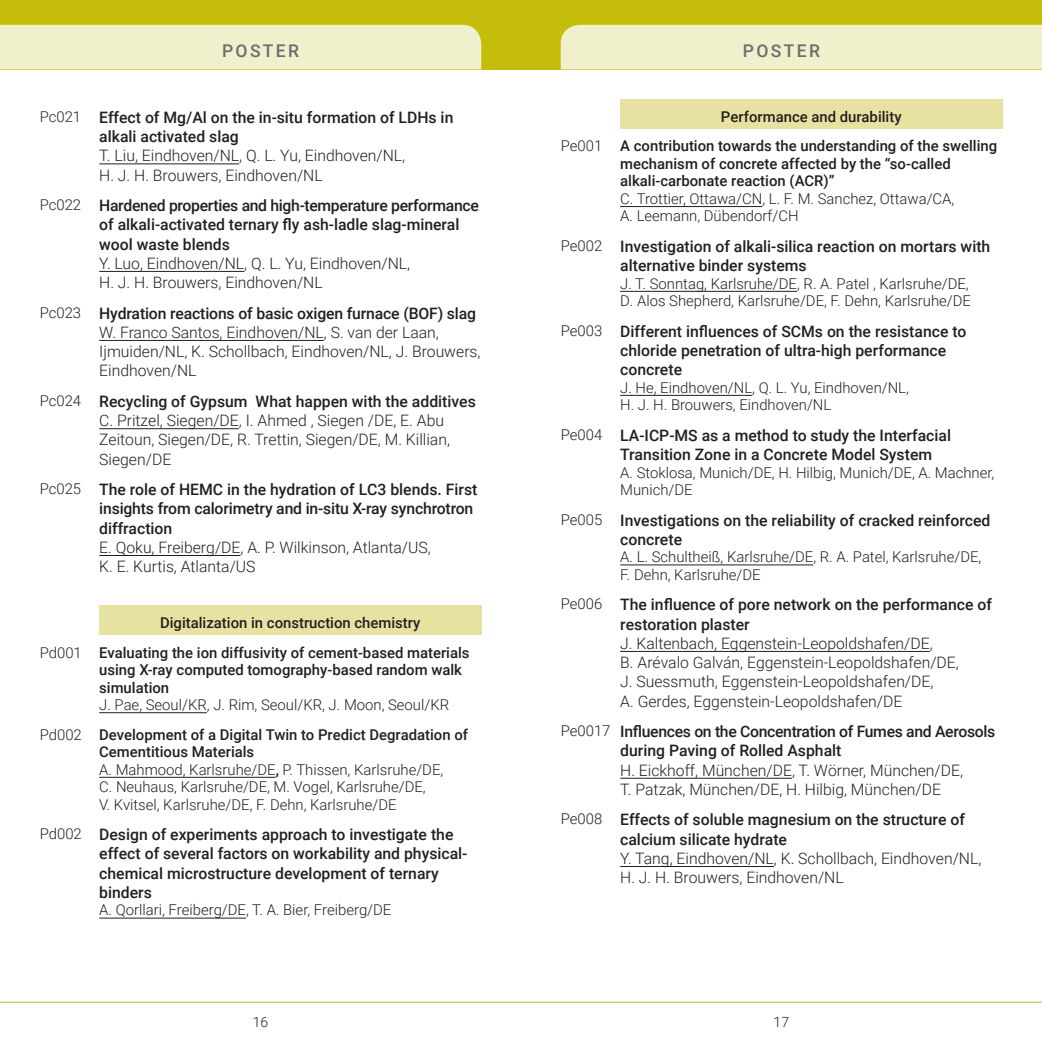
<style>
.page{position:relative;width:1042px;height:1042px;background:#fff}
.page>*{position:absolute;margin:0;border:0;box-sizing:border-box;transform-origin:0 0}
.t1{font:500 17.5px "Roboto";letter-spacing:.135em;color:#6c6d70}
.t2{font:500 15.75px/19.2px "Roboto";color:#231f20}
.t3{font:300 15.75px/19.2px "Roboto";color:#231f20}
.t4{font:500 15.75px/19.2px "Roboto";letter-spacing:-.02em;color:#231f20}
.t5{font:300 14.88px/17.5px "Roboto";color:#231f20}
.t6{font:500 14.88px/29.6px "Roboto";color:#231f20}
.t7{font:300 14px "Roboto";color:#231f20}
.s1{font-weight:300;font-size:14.88px}
.s2{font-size:14.88px}
.s3{font-weight:500}
.s4{font-weight:300}
</style>
<div class="page">
<div style="left:0;top:0;width:1042px;height:69px;background:#c4bd09"></div>
<div style="left:0;top:25px;width:481px;height:44px;background:#f1f0cd"></div>
<div style="left:561px;top:25px;width:481px;height:44px;background:#f1f0cd"></div>
<hr style="left:0;top:1002px;width:521px;height:1px;background:#c4bd09">
<hr style="left:521px;top:1002px;width:521px;height:1px;background:#c4bd09">
<div style="left:620px;top:99px;width:382px;height:30px;background:#e7e2a1"></div>
<hr style="left:620px;top:206px;width:142px;height:1px;background:#231f20">
<hr style="left:620px;top:291px;width:177px;height:1px;background:#231f20">
<hr style="left:620px;top:395px;width:132px;height:1px;background:#231f20">
<hr style="left:620px;top:564px;width:193px;height:1px;background:#231f20">
<hr style="left:620px;top:651px;width:310px;height:1px;background:#231f20">
<hr style="left:620px;top:778px;width:172px;height:1px;background:#231f20">
<hr style="left:620px;top:866px;width:154px;height:1px;background:#231f20">
<hr style="left:99px;top:164px;width:140px;height:1px;background:#231f20">
<hr style="left:99px;top:271px;width:145px;height:1px;background:#231f20">
<hr style="left:99px;top:340px;width:225px;height:1px;background:#231f20">
<hr style="left:99px;top:428px;width:140px;height:1px;background:#231f20">
<hr style="left:99px;top:555px;width:142px;height:1px;background:#231f20">
<div style="left:99px;top:605px;width:382px;height:30px;background:#e7e2a1"></div>
<hr style="left:99px;top:712px;width:108px;height:1px;background:#231f20">
<hr style="left:99px;top:777px;width:177px;height:1px;background:#231f20">
<hr style="left:99px;top:918px;width:147px;height:1px;background:#231f20">
<p class="t1" style="left:222px;top:38px;width:79px">POSTER</p>
<p class="t1" style="left:743px;top:38px;width:79px">POSTER</p>
<p class="t2" style="left:99px;top:107px;width:356px;text-indent:-60px"><span class="s1">Pc021</span> Effect of Mg/Al on the in-situ formation of LDHs in alkali activated slag</p>
<p class="t3" style="left:99px;top:145px;width:307px">T. Liu, Eindhoven/NL, Q. L. Yu, Eindhoven/NL,<br>H. J. H. Brouwers, Eindhoven/NL</p>
<p class="t2" style="left:99px;top:195px;width:381px;text-indent:-60px"><span class="s1">Pc022</span> Hardened properties and high-temperature performance of alkali-activated ternary fly ash-ladle slag-mineral wool waste blends</p>
<p class="t3" style="left:99px;top:253px;width:312px">Y. Luo, Eindhoven/NL, Q. L. Yu, Eindhoven/NL,<br>H. J. H. Brouwers, Eindhoven/NL</p>
<p class="t3" style="left:99px;top:303px;width:383px;text-indent:-60px"><span class="s2">Pc023</span> <span class="s3">Hydration reactions of basic oxigen furnace (BOF) slag </span>W. Franco Santos, Eindhoven/NL, S. van der Laan, Ijmuiden/NL, K. Schollbach, Eindhoven/NL, J. Brouwers, Eindhoven/NL</p>
<p class="t3" style="left:99px;top:391px;width:378px;text-indent:-60px"><span class="s2">Pc024</span> <span class="s3">Recycling of Gypsum What happen with the additives </span>C. Pritzel, Siegen/DE, I. Ahmed , Siegen /DE, E. Abu Zeitoun, Siegen/DE, R. Trettin, Siegen/DE, M. Killian, Siegen/DE</p>
<p class="t2" style="left:99px;top:479px;width:380px;text-indent:-60px"><span class="s1">Pc025</span> The role of HEMC in the hydration of LC3 blends. First insights from calorimetry and in-situ X-ray synchrotron diffraction</p>
<p class="t3" style="left:99px;top:537px;width:333px">E. Qoku, Freiberg/DE, A. P. Wilkinson, Atlanta/US,<br>K. E. Kurtis, Atlanta/US</p>
<p class="t6" style="left:40px;top:607px;width:431px;text-indent:120px">Digitalization in construction chemistry<br><span class="s4">Pd001</span> Evaluating the ion diffusivity of cement-based materials</p>
<p class="t6" style="left:99px;top:660px;width:364px;line-height:17.5px">using X-ray computed tomography-based random walk simulation</p>
<p class="t5" style="left:40px;top:689px;width:430px;line-height:29.6px;text-indent:60px">J. Pae, Seoul/KR, J. Rim, Seoul/KR, J. Moon, Seoul/KR<br>Pd002 <span class="s3">Development of a Digital Twin to Predict Degradation of</span></p>
<p class="t5" style="left:99px;top:742px;width:346px"><span class="s3">Cementitious Materials<br></span>A. Mahmood, Karlsruhe/DE<span class="s3">,</span> P. Thissen, Karlsruhe/DE, C. Neuhaus, Karlsruhe/DE, M. Vogel, Karlsruhe/DE,<br>V. Kvitsel, Karlsruhe/DE, F. Dehn, Karlsruhe/DE</p>
<p class="t2" style="left:99px;top:824px;width:370px;text-indent:-60px"><span class="s1">Pd002</span> Design of experiments approach to investigate the effect of several factors on workability and physical&shy;chemical microstructure development of ternary binders</p>
<p class="t5" style="left:99px;top:901px;width:294px">A. Qorllari, Freiberg/DE, T. A. Bier, Freiberg/DE</p>
<p class="t6" style="left:561px;top:101px;width:438px;text-indent:160px">Performance and durability<br><span class="s4">Pe001</span> A contribution towards the understanding of the swelling</p>
<p class="t6" style="left:620px;top:154px;width:332px;line-height:17.5px">mechanism of concrete affected by the “so-called alkali-carbonate reaction (ACR)”</p>
<p class="t5" style="left:620px;top:189px;width:336px">C. Trottier, Ottawa/CN, L. F. M. Sanchez, Ottawa/CA,<br>A. Leemann, Dübendorf/CH</p>
<p class="t2" style="left:620px;top:236px;width:372px;text-indent:-60px"><span class="s1">Pe002</span> Investigation of alkali-silica reaction on mortars with alternative binder systems</p>
<p class="t5" style="left:620px;top:274px;width:352px">J. T. Sonntag, Karlsruhe/DE, R. A. Patel , Karlsruhe/DE,<br>D. Alos Shepherd, Karlsruhe/DE, F. Dehn, Karlsruhe/DE</p>
<p class="t2" style="left:620px;top:321px;width:348px;text-indent:-60px"><span class="s1">Pe003</span> Different influences of SCMs on the resistance to chloride penetration of ultra-high performance concrete</p>
<p class="t5" style="left:620px;top:378px;width:290px">J. He, Eindhoven/NL, Q. L. Yu, Eindhoven/NL,<br>H. J. H. Brouwers, Eindhoven/NL</p>
<p class="t2" style="left:620px;top:425px;width:332px;text-indent:-60px"><span class="s1">Pe004</span> LA-ICP-MS as a method to study the Interfacial<br>Transition Zone in a Concrete Model System</p>
<p class="t5" style="left:620px;top:463px;width:376px">A. Stoklosa, Munich/DE, H. Hilbig, Munich/DE, A. Machner,<br>Munich/DE</p>
<p class="t2" style="left:620px;top:510px;width:372px;text-indent:-60px"><span class="s1">Pe005</span> Investigations on the reliability of cracked reinforced concrete</p>
<p class="t5" style="left:620px;top:548px;width:363px">A. L. Schultheiß, Karlsruhe/DE, R. A. Patel, Karlsruhe/DE,<br>F. Dehn, Karlsruhe/DE</p>
<p class="t2" style="left:620px;top:594px;width:373px;text-indent:-60px"><span class="s1">Pe006</span> The influence of pore network on the performance of restoration plaster</p>
<p class="t3" style="left:620px;top:633px;width:340px">J. Kaltenbach, Eggenstein-Leopoldshafen/DE,<br>B. Arévalo Galván, Eggenstein-Leopoldshafen/DE, J. Suessmuth, Eggenstein-Leopoldshafen/DE,<br>A. Gerdes, Eggenstein-Leopoldshafen/DE</p>
<p class="t4" style="left:620px;top:721px;width:376px;text-indent:-60px"><span class="s1">Pe0017</span> Influences on the Concentration of Fumes and Aerosols during Paving of Rolled Asphalt</p>
<p class="t3" style="left:620px;top:760px;width:344px">H. Eickhoff, München/DE, T. Wörner, München/DE,<br>T. Patzak, München/DE, H. Hilbig, München/DE</p>
<p class="t2" style="left:620px;top:809px;width:346px;text-indent:-60px"><span class="s1">Pe008</span> Effects of soluble magnesium on the structure of calcium silicate hydrate</p>
<p class="t3" style="left:620px;top:848px;width:363px">Y. Tang, Eindhoven/NL, K. Schollbach, Eindhoven/NL,<br>H. J. H. Brouwers, Eindhoven/NL</p>
<p class="t7" style="left:253px;top:1012px;width:17px">16</p>
<p class="t7" style="left:773px;top:1012px;width:17px">17</p>
</div>
